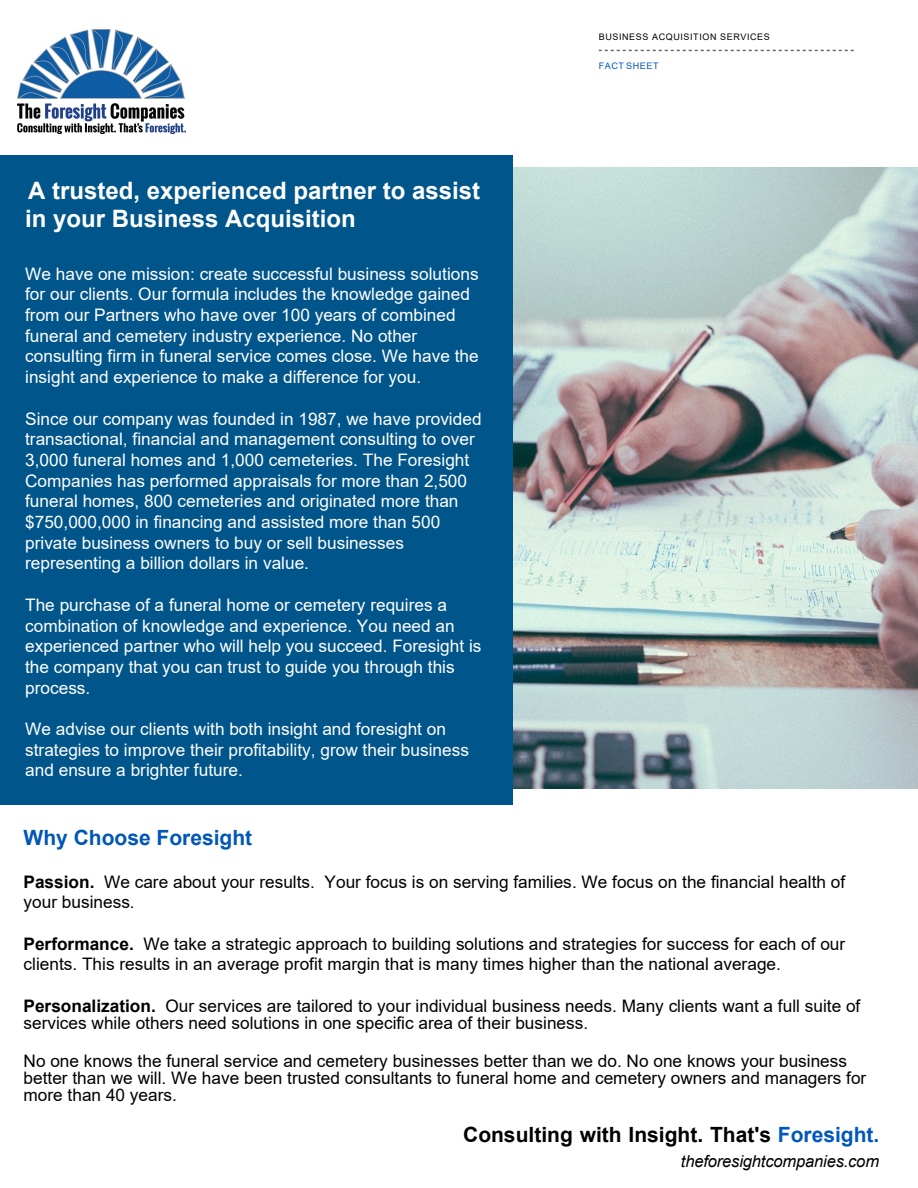
<style>
.page{position:relative;width:918px;height:1188px;background:#fff}
.page>*{position:absolute;margin:0;border:0;box-sizing:border-box;transform-origin:0 0}
.t1{font:700 24px/28.8px "Arial";color:#fff}
.Body_Text_1{font:700 21px "Arial";color:#000}
.t2{font:700 21px "Arial";color:#0057b7}
.t3{font:17.25px/20.7px "Arial";color:#fff}
.t4{font:17.25px/17.2px "Arial";color:#000}
.t5{font:italic 16.5px "Arial";letter-spacing:-.01em;color:#000}
.description__top_ri{font:9px "Arial";letter-spacing:.065em;color:#000}
.description__top_ri-2{font:9px "Arial";letter-spacing:.065em;color:#0057bd}
.s1{font-style:inherit}
.s2{font-weight:700}
.s3{color:#0057bd}
</style>
<div class="page">
<img style="left:512px;top:168px;width:406px;height:620px">
<div style="left:0;top:155px;width:512px;height:649px;background:#00558b"></div>
<svg style="left:599px;top:50px;width:255px;height:1px"></svg>
<img style="left:18px;top:29px;width:167px;height:105px">
<h1 class="t1" style="left:25px;top:176px;width:457px">A <span class="s1">trusted, experienced partner</span> to assist in your Busines<span class="s1">s</span> Acquisition</h1>
<p class="t3" style="left:25px;top:263px;width:455px">We have one mission: create successful business solutions for our clients. Our formula includes the knowledge gained from our Partners who have over 100 years of combined funeral and cemetery industry experience. No other consulting firm in funeral service comes close. We have the insight and experience to make a difference for you.</p>
<p class="t3" style="left:25px;top:408px;width:458px">Since our company was founded in 1987, we have provided transactional, financial and management consulting to over 3,000 funeral homes and 1,000 cemeteries. The Foresight Companies has performed appraisals for more than 2,500 funeral homes, 800 cemeteries and originated more than $<span class="s1">750</span>,000,000 in financing and assisted more than 500 private business owners to buy or sell businesses representing a billion dollars in value.</p>
<p class="t3" style="left:25px;top:594px;width:458px">The purchase of a funeral home or cemetery requires a combination of knowledge and experience. You need an experienced partner who will help you succeed. Foresight is the company that you can trust to guide you through this process.</p>
<p class="t3" style="left:25px;top:719px;width:445px">We advise our clients with both insight and foresight on strategies to improve their profitability, grow their business and ensure a brighter future.</p>
<p class="description__top_ri" style="left:599px;top:31px;width:172px">BUSINESS ACQUISITION SERVICES</p>
<p class="description__top_ri-2" style="left:599px;top:59px;width:61px">FACT SHEET</p>
<p class="t2" style="left:24px;top:822px;width:230px">Why Choose Foresight</p>
<p class="t4" style="left:24px;top:871px;width:823px;line-height:20.7px"><span class="s2">Passion.</span> We care about your results. Your focus is on serving families. We focus on the financial health of your business.</p>
<p class="t4" style="left:24px;top:933px;width:823px;line-height:20.7px"><span class="s2">Performance.</span> We take a strategic approach to building solutions and strategies for success for each of our clients. This results in an average profit margin that is many times higher than the national average.</p>
<p class="t4" style="left:24px;top:997px;width:838px"><span class="s2">Personalization.</span> Our services are tailored to your individual business needs. Many clients want a full suite of services while others need solutions in one specific area of their business.</p>
<p class="t4" style="left:24px;top:1052px;width:844px">No one knows the funeral service and cemetery businesses better than we do. No one knows your business better than we will. We have been trusted consultants to funeral home and cemetery owners and managers for more than 40 years.</p>
<p class="Body_Text_1" style="left:463px;top:1119px;width:418px">Consulting with Insight. That's <span class="s3">Foresight.</span></p>
<p class="t5" style="left:681px;top:1151px;width:200px">theforesightcompanies.com</p>
</div>
